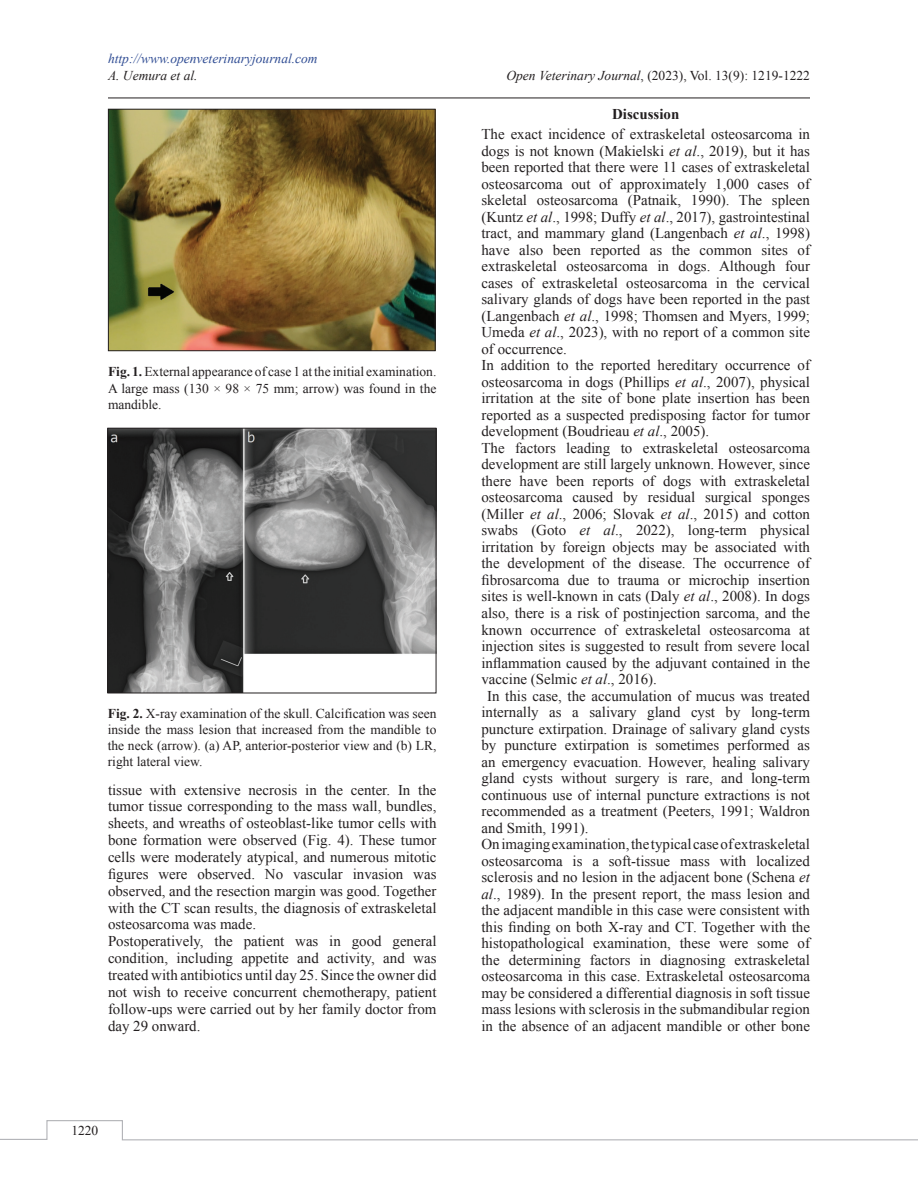
<style>
.page{position:relative;width:918px;height:1188px;background:#fff}
.page>*{position:absolute;margin:0;border:0;box-sizing:border-box;transform-origin:0 0}
.t1{font:15px/16.8px "Times New Roman";color:#231f20}
.t2{font:700 15px "Times New Roman";color:#231f20}
.t3{font:13.5px/16.2px "Times New Roman";color:#231f20;text-align:justify}
.t4{font:italic 13.5px "Times New Roman";color:#304d94}
.t5{font:italic 13.5px "Times New Roman";color:#231f20}
.s1{font-style:italic}
.s2{font-weight:700}
</style>
<div class="page">
<hr style="left:108px;top:98px;width:702px;height:1px;background:#231f20">
<svg style="left:0;top:1120px;width:918px;height:21px"></svg>
<img style="left:110px;top:111px;width:324px;height:238px">
<div style="left:108px;top:109px;width:328px;height:242px;border:1px solid #231f20"></div>
<img style="left:109px;top:430px;width:325px;height:261px">
<div style="left:107px;top:428px;width:329px;height:265px;border:1px solid #231f20"></div>
<p class="t4" style="left:108px;top:50px;width:211px">http://www.openveterinaryjournal.com</p>
<p class="t5" style="left:108px;top:66px;width:91px">A. Uemura et al.</p>
<p class="t3" style="left:506px;top:67px;width:305px"><span class="s1">Open Veterinary Journal</span>, (2023), Vol. 13(9): 1219-1222</p>
<p class="t3" style="left:108px;top:364px;width:330px"><span class="s2">Fig. 1.</span> External appearance of case 1 at the initial examination.<br>A large mass (130 × 98 × 75 mm; arrow) was found in the mandible.</p>
<p class="t3" style="left:108px;top:705px;width:330px"><span class="s2">Fig. 2.</span> X-ray examination of the skull. Calcification was seen inside the mass lesion that increased from the mandible to the neck (arrow). (a) AP, anterior-posterior view and (b) LR, right lateral view.</p>
<p class="t1" style="left:108px;top:781px;width:330px">tissue with extensive necrosis in the center. In the tumor tissue corresponding to the mass wall, bundles, sheets, and wreaths of osteoblast-like tumor cells with bone formation were observed (Fig. 4). These tumor cells were moderately atypical, and numerous mitotic figures were observed. No vascular invasion was observed, and the resection margin was good. Together with the CT scan results, the diagnosis of extraskeletal osteosarcoma was made.<br>Postoperatively, the patient was in good general condition, including appetite and activity, and was treated with antibiotics until day 25. Since the owner did not wish to receive concurrent chemotherapy, patient follow-ups were carried out by her family doctor from day 29 onward.</p>
<p class="t2" style="left:612px;top:104px;width:69px">Discussion</p>
<p class="t1" style="left:482px;top:126px;width:330px">The exact incidence of extraskeletal osteosarcoma in</p>
<p class="t1" style="left:482px;top:142px;width:330px">dogs is not known (Makielski <span class="s1">et al</span>., 2019), but it has</p>
<p class="t1" style="left:482px;top:159px;width:330px">been reported that there were 11 cases of extraskeletal</p>
<p class="t1" style="left:482px;top:175px;width:330px">osteosarcoma out of approximately 1,000 cases of</p>
<p class="t1" style="left:482px;top:192px;width:330px">skeletal osteosarcoma (Patnaik, 1990). The spleen</p>
<p class="t1" style="left:482px;top:208px;width:330px">(Kuntz <span class="s1">et al</span>., 1998; Duffy <span class="s1">et al</span>., 2017), gastrointestinal</p>
<p class="t1" style="left:482px;top:225px;width:330px">tract, and mammary gland (Langenbach <span class="s1">et al</span>., 1998)</p>
<p class="t1" style="left:482px;top:241px;width:330px">have also been reported as the common sites of</p>
<p class="t1" style="left:482px;top:258px;width:330px">extraskeletal osteosarcoma in dogs. Although four</p>
<p class="t1" style="left:482px;top:274px;width:330px">cases of extraskeletal osteosarcoma in the cervical</p>
<p class="t1" style="left:482px;top:291px;width:330px">salivary glands of dogs have been reported in the past</p>
<p class="t1" style="left:482px;top:307px;width:330px">(Langenbach <span class="s1">et al</span>., 1998; Thomsen and Myers, 1999;</p>
<p class="t1" style="left:482px;top:324px;width:330px">Umeda <span class="s1">et al</span>., 2023), with no report of a common site</p>
<p class="t1" style="left:482px;top:340px;width:87px">of occurrence.</p>
<p class="t1" style="left:482px;top:357px;width:330px">In addition to the reported hereditary occurrence of</p>
<p class="t1" style="left:482px;top:373px;width:330px">osteosarcoma in dogs (Phillips <span class="s1">et al</span>., 2007), physical</p>
<p class="t1" style="left:482px;top:390px;width:330px">irritation at the site of bone plate insertion has been</p>
<p class="t1" style="left:482px;top:406px;width:330px">reported as a suspected predisposing factor for tumor</p>
<p class="t1" style="left:482px;top:423px;width:229px">development (Boudrieau <span class="s1">et al</span>., 2005).</p>
<p class="t1" style="left:482px;top:439px;width:330px">The factors leading to extraskeletal osteosarcoma</p>
<p class="t1" style="left:482px;top:456px;width:330px">development are still largely unknown. However, since</p>
<p class="t1" style="left:482px;top:472px;width:330px">there have been reports of dogs with extraskeletal</p>
<p class="t1" style="left:482px;top:489px;width:330px">osteosarcoma caused by residual surgical sponges</p>
<p class="t1" style="left:482px;top:505px;width:330px">(Miller <span class="s1">et al</span>., 2006; Slovak <span class="s1">et al</span>., 2015) and cotton</p>
<p class="t1" style="left:482px;top:522px;width:330px">swabs (Goto <span class="s1">et al</span>., 2022), long-term physical</p>
<p class="t1" style="left:482px;top:538px;width:330px">irritation by foreign objects may be associated with</p>
<p class="t1" style="left:482px;top:555px;width:330px">the development of the disease. The occurrence of</p>
<p class="t1" style="left:482px;top:571px;width:330px">fibrosarcoma due to trauma or microchip insertion</p>
<p class="t1" style="left:482px;top:588px;width:330px">sites is well-known in cats (Daly <span class="s1">et al</span>., 2008). In dogs</p>
<p class="t1" style="left:482px;top:604px;width:330px">also, there is a risk of postinjection sarcoma, and the</p>
<p class="t1" style="left:482px;top:621px;width:330px">known occurrence of extraskeletal osteosarcoma at</p>
<p class="t1" style="left:482px;top:637px;width:330px">injection sites is suggested to result from severe local</p>
<p class="t1" style="left:482px;top:654px;width:330px">inflammation caused by the adjuvant contained in the</p>
<p class="t1" style="left:482px;top:670px;width:177px">vaccine (Selmic <span class="s1">et al</span>., 2016).</p>
<p class="t1" style="left:487px;top:687px;width:324px">In this case, the accumulation of mucus was treated</p>
<p class="t1" style="left:482px;top:703px;width:330px">internally as a salivary gland cyst by long-term</p>
<p class="t1" style="left:482px;top:720px;width:330px">puncture extirpation. Drainage of salivary gland cysts</p>
<p class="t1" style="left:482px;top:736px;width:330px">by puncture extirpation is sometimes performed as</p>
<p class="t1" style="left:482px;top:753px;width:330px">an emergency evacuation. However, healing salivary</p>
<p class="t1" style="left:482px;top:769px;width:330px">gland cysts without surgery is rare, and long-term</p>
<p class="t1" style="left:482px;top:786px;width:330px">continuous use of internal puncture extractions is not</p>
<p class="t1" style="left:482px;top:802px;width:330px">recommended as a treatment (Peeters, 1991; Waldron</p>
<p class="t1" style="left:482px;top:819px;width:109px">and Smith, 1991).</p>
<p class="t1" style="left:482px;top:835px;width:330px">On imaging examination, the typical case of extraskeletal</p>
<p class="t1" style="left:482px;top:852px;width:330px">osteosarcoma is a soft-tissue mass with localized</p>
<p class="t1" style="left:482px;top:868px;width:330px">sclerosis and no lesion in the adjacent bone (Schena <span class="s1">et</span></p>
<p class="t1" style="left:482px;top:885px;width:330px"><span class="s1">al</span>., 1989). In the present report, the mass lesion and</p>
<p class="t1" style="left:482px;top:902px;width:330px">the adjacent mandible in this case were consistent with</p>
<p class="t1" style="left:482px;top:918px;width:330px">this finding on both X-ray and CT. Together with the</p>
<p class="t1" style="left:482px;top:935px;width:330px">histopathological examination, these were some of</p>
<p class="t1" style="left:482px;top:951px;width:330px">the determining factors in diagnosing extraskeletal</p>
<p class="t1" style="left:482px;top:968px;width:330px">osteosarcoma in this case. Extraskeletal osteosarcoma</p>
<p class="t1" style="left:482px;top:984px;width:330px">may be considered a differential diagnosis in soft tissue</p>
<p class="t1" style="left:482px;top:1001px;width:330px">mass lesions with sclerosis in the submandibular region</p>
<p class="t1" style="left:482px;top:1017px;width:330px">in the absence of an adjacent mandible or other bone</p>
<p class="t3" style="left:71px;top:1122px;width:28px">1220</p>
</div>
